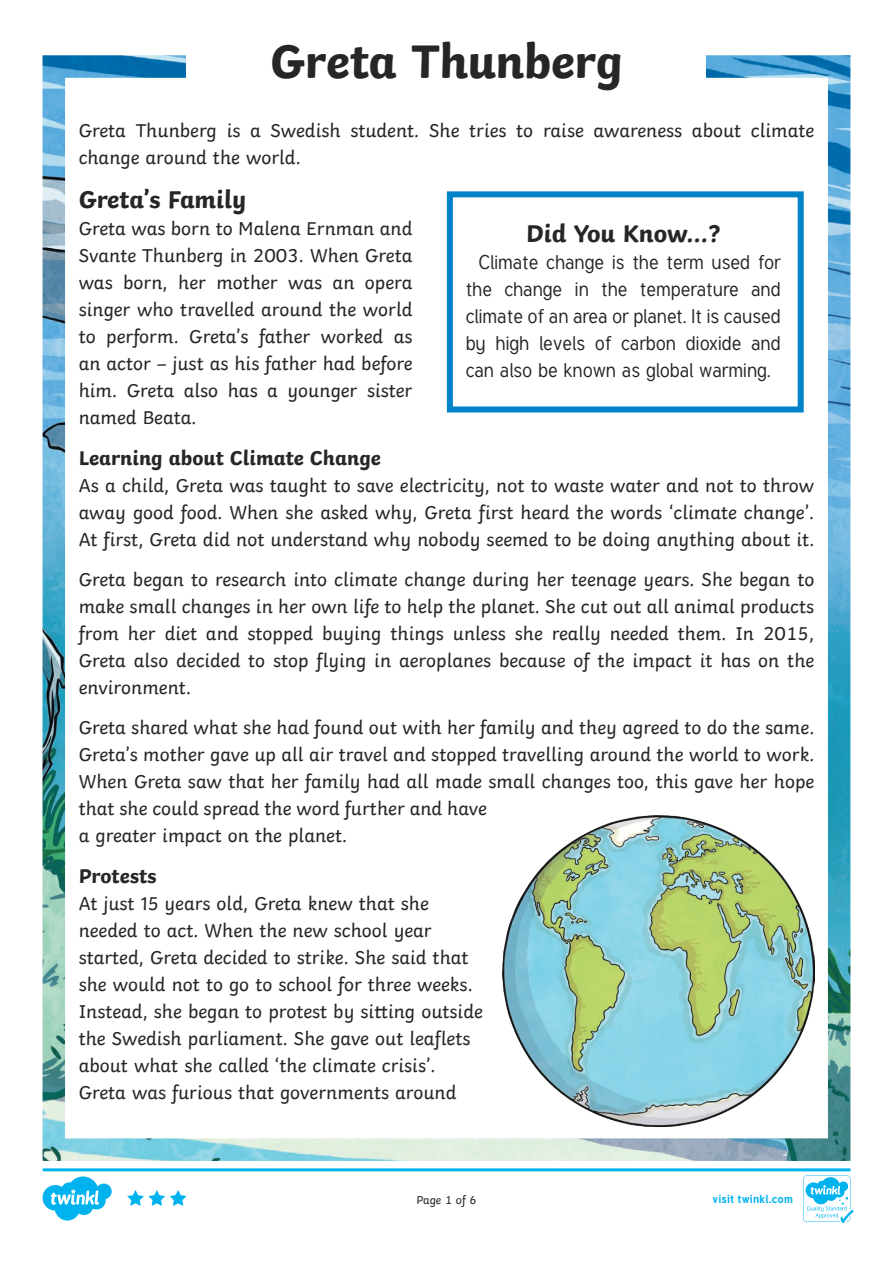
<style>
.page{position:relative;width:893px;height:1263px;background:#fff}
.page>*{position:absolute;margin:0;border:0;box-sizing:border-box;transform-origin:0 0}
.Heading_1{font:700 49.5px "Twinkl";letter-spacing:-.01em;color:#282526}
.Heading_2{font:700 25.5px "Twinkl";color:#282526}
.Heading_3{font:700 21px "Twinkl";color:#282526}
.KS2_Body_Copy{font:19.5px/27px "Twinkl";color:#282526}
.KS2_Body_Copy-2{font:19.5px/27px "Tuffy";color:#282526;text-align:justify}
.t1{font:12px "Twinkl";letter-spacing:-.005em;color:#282526}
.t2{font:700 11.4px "Tuffy";letter-spacing:.015em;color:#00b3ef}
</style>
<div class="page">
<img style="left:43px;top:55px;width:807px;height:1106px">
<div style="left:187px;top:24px;width:519px;height:75px;background:#fff"></div>
<img style="left:502px;top:815px;width:312px;height:312px">
<div style="left:450px;top:194px;width:351px;height:215px;background:#fff"></div>
<div style="left:447px;top:191px;width:357px;height:221px;border:6px solid #0082c9"></div>
<svg style="left:43px;top:1168px;width:810px;height:55px"></svg>
<p class="Heading_1" style="left:270px;top:20px;width:354px">Greta Thunberg</p>
<p class="KS2_Body_Copy" style="left:79px;top:115px;width:737px">Greta Thunberg is a Swedish student. She tries to raise awareness about climate change around the world.</p>
<p class="Heading_2" style="left:79px;top:178px;width:169px">Greta’s Family</p>
<p class="KS2_Body_Copy" style="left:79px;top:213px;width:335px;text-align:justify">Greta was born to Malena Ernman and Svante Thunberg in 2003. When Greta was born, her mother was an opera singer who travelled around the world to perform. Greta’s father worked as an actor – just as his father had before him. Greta also has a younger sister named Beata.</p>
<p class="Heading_3" style="left:79px;top:441px;width:304px">Learning about Climate Change</p>
<p class="KS2_Body_Copy" style="left:79px;top:470px;width:737px;text-align:justify">As a child, Greta was taught to save electricity, not to waste water and not to throw away good food. When she asked why, Greta first heard the words ‘climate change’.<br>At first, Greta did not understand why nobody seemed to be doing anything about it.</p>
<p class="KS2_Body_Copy" style="left:79px;top:564px;width:737px;text-align:justify">Greta began to research into climate change during her teenage years. She began to make small changes in her own life to help the planet. She cut out all animal products from her diet and stopped buying things unless she really needed them. In 2015, Greta also decided to stop flying in aeroplanes because of the impact it has on the environment.</p>
<p class="KS2_Body_Copy" style="left:79px;top:712px;width:737px">Greta shared what she had found out with her family and they agreed to do the same.<br>Greta’s mother gave up all air travel and stopped travelling around the world to work.<br>When Greta saw that her family had all made small changes too, this gave her hope that she could spread the word further and have<br>a greater impact on the planet.</p>
<p class="Heading_3" style="left:79px;top:858px;width:79px">Protests</p>
<p class="KS2_Body_Copy" style="left:79px;top:888px;width:406px">At just 15 years old, Greta knew that she needed to act. When the new school year started, Greta decided to strike. She said that she would not to go to school for three weeks.<br>Instead, she began to protest by sitting outside the Swedish parliament. She gave out leaflets about what she called ‘the climate crisis’.<br>Greta was furious that governments around</p>
<p class="Heading_2" style="left:526px;top:212px;width:196px">Did You Know…?</p>
<p class="KS2_Body_Copy-2" style="left:466px;top:249px;width:317px;text-indent:13px">Climate change is the term used for the change in the temperature and climate of an area or planet. It is caused by high levels of carbon dioxide and can also be known as global warming.</p>
<p class="t1" style="left:416px;top:1191px;width:62px">Page 1 of 6</p>
<p class="t2" style="left:712px;top:1190px;width:82px">visit twinkl.com</p>
</div>
